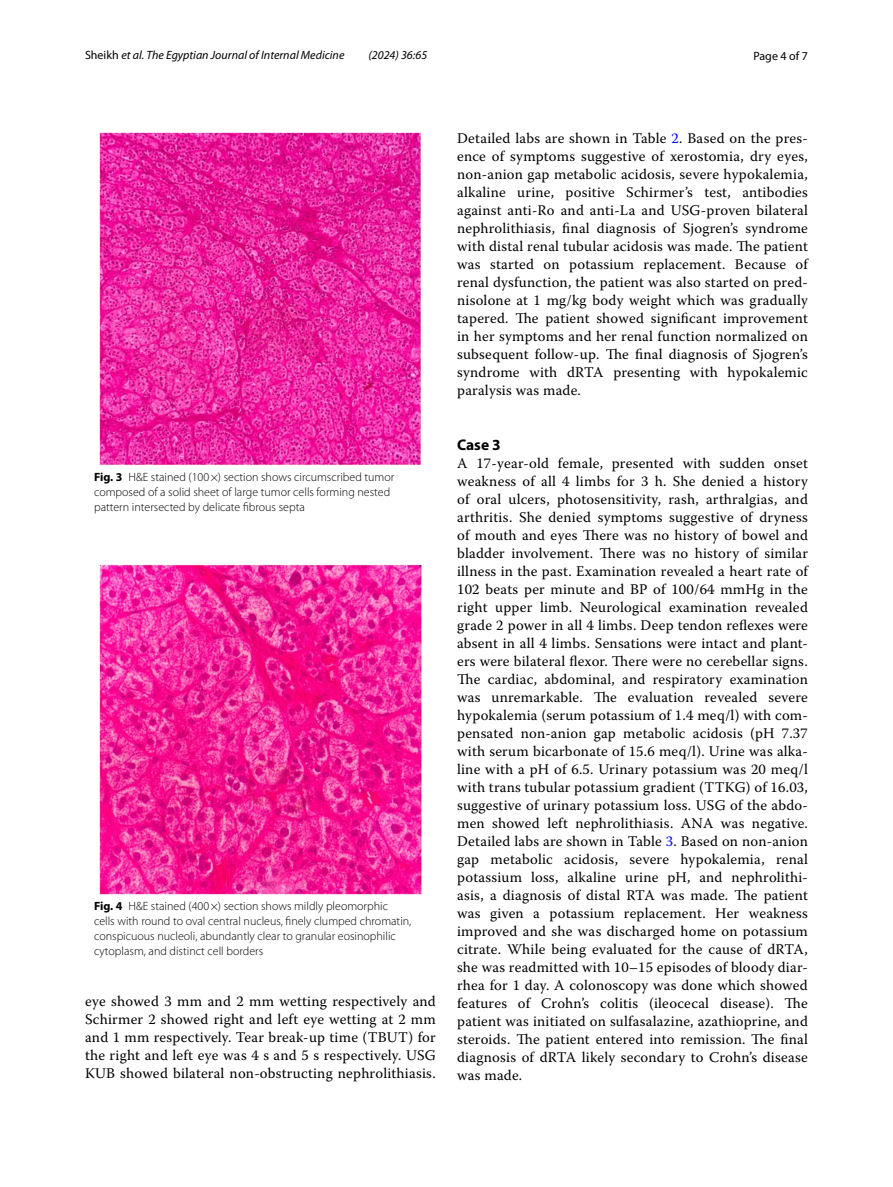
<style>
.page{position:relative;width:893px;height:1187px;background:#fff}
.page>*{position:absolute;margin:0;border:0;box-sizing:border-box;transform-origin:0 0}
.t1{font:700 15.45px "Myriad Pro";color:#000}
.t2{font:14.7px/18px "Warnock Pro";letter-spacing:.015em;color:#000;text-align:justify}
.t3{font:300 12px/15px "Myriad Pro";color:#000}
.t4{font:italic 12px "Myriad Pro";color:#000}
.t5{font:12px "Myriad Pro";color:#000}
.s1{font-style:normal}
.s2{font-weight:700}
.s3{color:#00f}
</style>
<div class="page">
<img style="left:100px;top:133px;width:321px;height:332px">
<img style="left:100px;top:564px;width:321px;height:330px">
<p class="t4" style="left:85px;top:48px;width:261px"><span class="s1">Sheikh</span> et al. The Egyptian Journal of Internal Medicine</p>
<p class="t4" style="left:368px;top:48px;width:60px">(2024) 36:65</p>
<p class="t5" style="left:753px;top:48px;width:56px">Page 4 of 7</p>
<p class="t3" style="left:94px;top:470px;width:302px"><span class="s2">Fig. 3</span> H&amp;E stained (100×) section shows circumscribed tumor composed of a solid sheet of large tumor cells forming nested pattern intersected by delicate fibrous septa</p>
<p class="t3" style="left:94px;top:898px;width:319px"><span class="s2">Fig. 4</span> H&amp;E stained (400×) section shows mildly pleomorphic cells with round to oval central nucleus, finely clumped chromatin, conspicuous nucleoli, abundantly clear to granular eosinophilic cytoplasm, and distinct cell borders</p>
<p class="t2" style="left:85px;top:991px;width:352px">eye showed 3 mm and 2 mm wetting respectively and Schirmer 2 showed right and left eye wetting at 2 mm and 1 mm respectively. Tear break-up time (TBUT) for the right and left eye was 4 s and 5 s respectively. USG KUB showed bilateral non-obstructing nephrolithiasis.</p>
<p class="t2" style="left:457px;top:128px;width:352px">Detailed labs are shown in Table <span class="s3">2</span>. Based on the pres&shy;ence of symptoms suggestive of xerostomia, dry eyes, non-anion gap metabolic acidosis, severe hypokalemia, alkaline urine, positive Schirmer’s test, antibodies against anti-Ro and anti-La and USG-proven bilateral nephrolithiasis, final diagnosis of Sjogren’s syndrome with distal renal tubular acidosis was made. The patient was started on potassium replacement. Because of renal dysfunction, the patient was also started on pred&shy;nisolone at 1 mg/kg body weight which was gradually tapered. The patient showed significant improvement in her symptoms and her renal function normalized on subsequent follow-up. The final diagnosis of Sjogren’s syndrome with dRTA presenting with hypokalemic paralysis was made.</p>
<p class="t1" style="left:457px;top:434px;width:45px">Case 3</p>
<p class="t2" style="left:457px;top:453px;width:352px">A 17-year-old female, presented with sudden onset weakness of all 4 limbs for 3 h. She denied a history of oral ulcers, photosensitivity, rash, arthralgias, and arthritis. She denied symptoms suggestive of dryness of mouth and eyes There was no history of bowel and bladder involvement. There was no history of similar illness in the past. Examination revealed a heart rate of 102 beats per minute and BP of 100/64 mmHg in the right upper limb. Neurological examination revealed grade 2 power in all 4 limbs. Deep tendon reflexes were absent in all 4 limbs. Sensations were intact and plant&shy;ers were bilateral flexor. There were no cerebellar signs.<br>The cardiac, abdominal, and respiratory examination was unremarkable. The evaluation revealed severe hypokalemia (serum potassium of 1.4 meq/l) with com&shy;pensated non-anion gap metabolic acidosis (pH 7.37 with serum bicarbonate of 15.6 meq/l). Urine was alka&shy;line with a pH of 6.5. Urinary potassium was 20 meq/l with trans tubular potassium gradient (TTKG) of 16.03, suggestive of urinary potassium loss. USG of the abdo&shy;men showed left nephrolithiasis. ANA was negative.<br>Detailed labs are shown in Table <span class="s3">3</span>. Based on non-anion gap metabolic acidosis, severe hypokalemia, renal potassium loss, alkaline urine pH, and nephrolithi&shy;asis, a diagnosis of distal RTA was made. The patient was given a potassium replacement. Her weakness improved and she was discharged home on potassium citrate. While being evaluated for the cause of dRTA, she was readmitted with 10–15 episodes of bloody diar&shy;rhea for 1 day. A colonoscopy was done which showed features of Crohn’s colitis (ileocecal disease). The patient was initiated on sulfasalazine, azathioprine, and steroids. The patient entered into remission. The final diagnosis of dRTA likely secondary to Crohn’s disease was made.</p>
</div>
